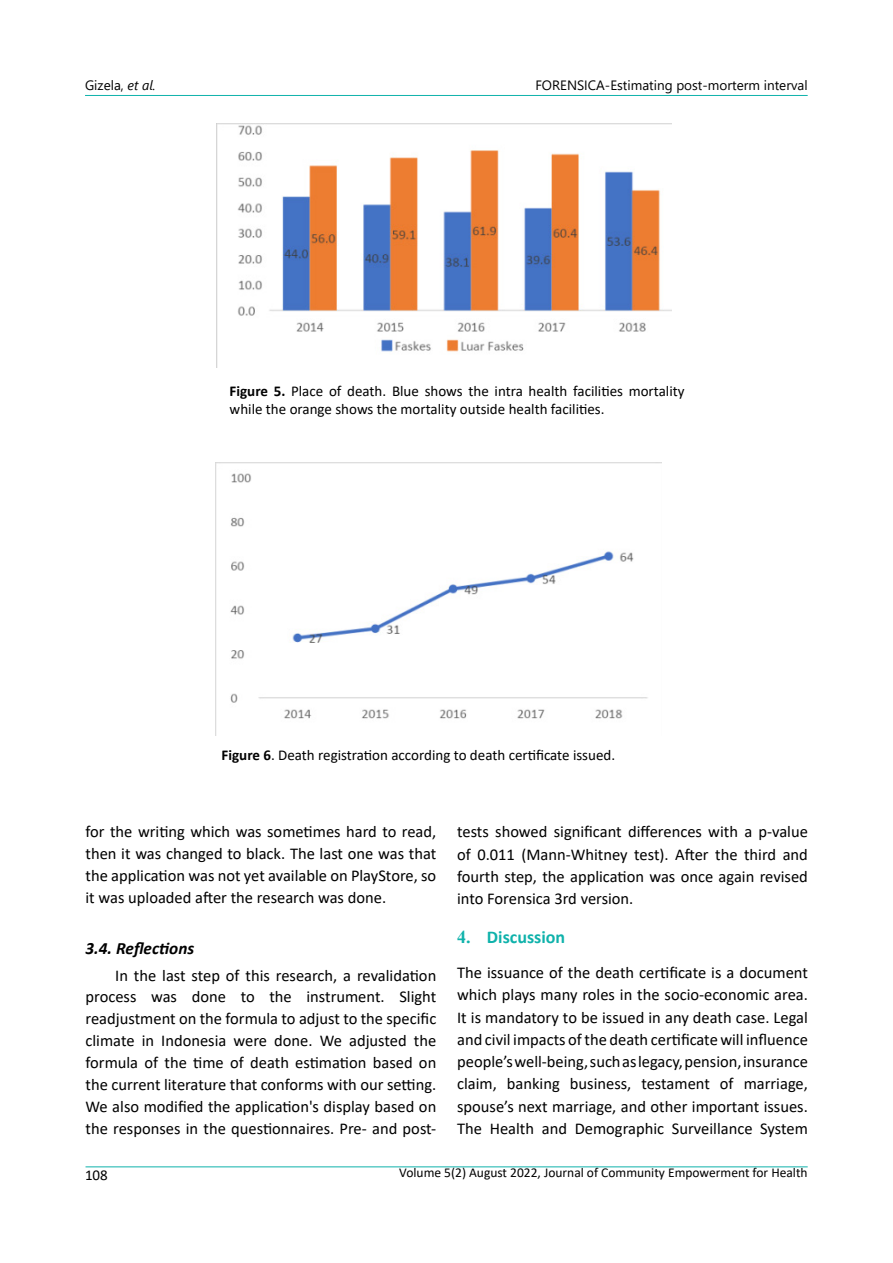
<style>
.page{position:relative;width:893px;height:1263px;background:#fff}
.page>*{position:absolute;margin:0;border:0;box-sizing:border-box;transform-origin:0 0}
.t1{font:700 18px "Calibri";color:#0fb2ab}
.t2{font:italic 700 17.25px "Calibri";color:#000}
.t3{font:16.5px/21.9px "Calibri";color:#000;text-align:justify}
.t4{font:15px/18px "Calibri";color:#000}
.t5{font:13.5px "Calibri";color:#000}
.t6{font:13.5px "Segoe UI";color:#000}
.s1{font-style:italic}
.s2{font-weight:700}
.s3{font-family:"Times New Roman"}
</style>
<div class="page">
<hr style="left:85px;top:95px;width:723px;height:1px;background:#0fb2ab">
<hr style="left:86px;top:1166px;width:722px;height:1px;background:#0fb2ab">
<img style="left:217px;top:124px;width:454px;height:243px">
<img style="left:216px;top:462px;width:445px;height:257px">
<p class="t6" style="left:85px;top:73px;width:72px">Gizela, <span class="s1">et al.</span></p>
<p class="t6" style="left:535px;top:73px;width:274px">FORENSICA-Estimating post-morterm interval</p>
<p class="t4" style="left:230px;top:382px;width:456px"><span class="s2">Figure 5.</span> Place of death. Blue shows the intra health facilities mortality while the orange shows the mortality outside health facilities.</p>
<p class="t4" style="left:222px;top:746px;width:395px"><span class="s2">Figure 6</span>. Death registration according to death certificate issued.</p>
<p class="t3" style="left:86px;top:820px;width:352px">for the writing which was sometimes hard to read, then it was changed to black. The last one was that the application was not yet available on PlayStore, so it was uploaded after the research was done.</p>
<p class="t2" style="left:86px;top:936px;width:110px">3.4. Reflections</p>
<p class="t3" style="left:86px;top:964px;width:352px;text-indent:30px">In the last step of this research, a revalidation process was done to the instrument. Slight readjustment on the formula to adjust to the specific climate in Indonesia were done. We adjusted the formula of the time of death estimation based on the current literature that conforms with our setting.<br>We also modified the application's display based on the responses in the questionnaires. Pre- and post-</p>
<p class="t3" style="left:457px;top:820px;width:352px">tests showed significant differences with a p-value of 0.011 (Mann-Whitney test). After the third and fourth step, the application was once again revised into Forensica 3rd version.</p>
<p class="t1" style="left:457px;top:924px;width:110px"><span class="s3">4.</span> Discussion</p>
<p class="t3" style="left:457px;top:961px;width:352px">The issuance of the death certificate is a document which plays many roles in the socio-economic area.<br>It is mandatory to be issued in any death case. Legal and civil impacts of the death certificate will influence people’s well-being, such as legacy, pension, insurance claim, banking business, testament of marriage, spouse’s next marriage, and other important issues.<br>The Health and Demographic Surveillance System</p>
<p class="t4" style="left:85px;top:1165px;width:24px">108</p>
<p class="t5" style="left:399px;top:1163px;width:410px">Volume 5(2) August 2022, Journal of Community Empowerment for Health</p>
</div>
